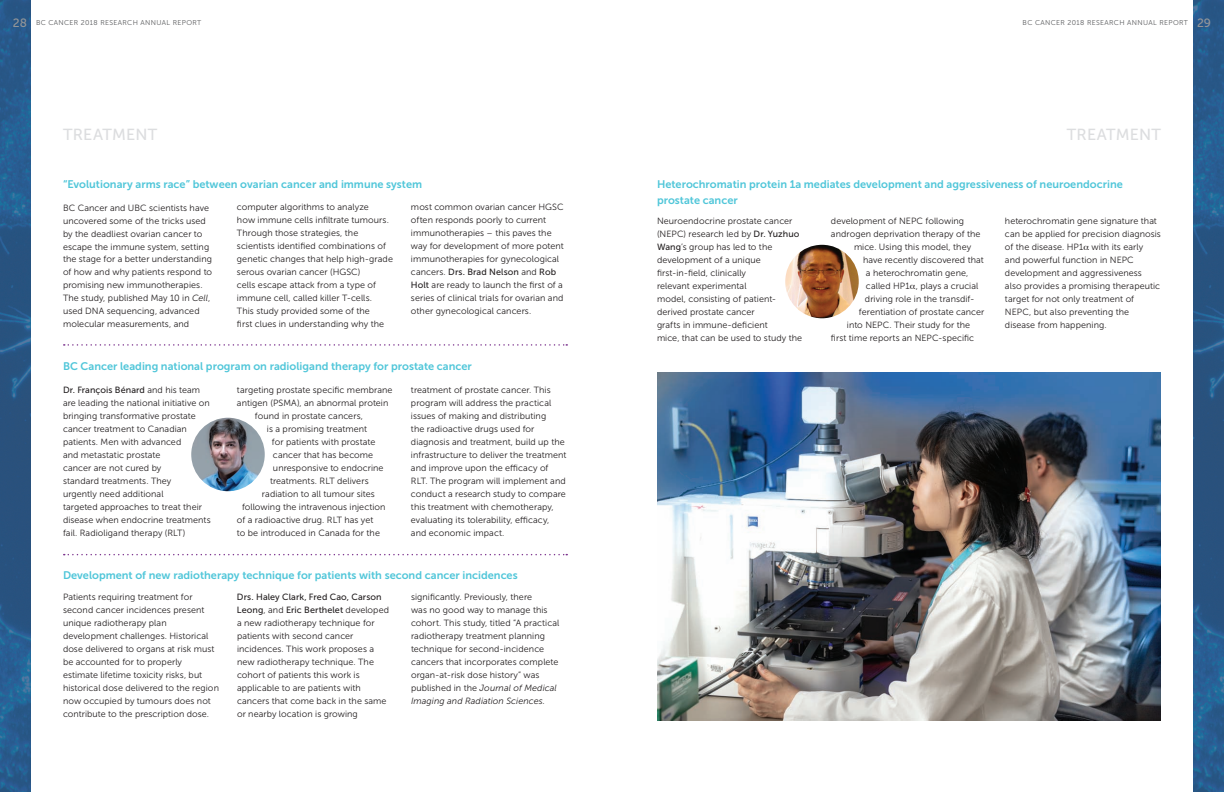
<style>
.page{position:relative;width:1224px;height:792px;background:#fff}
.page>*{position:absolute;margin:0;border:0;box-sizing:border-box;transform-origin:0 0}
.t1{font:16px "Museo Sans 500";letter-spacing:.015em;color:#dcdddf}
.t2{font:11px/16px "Museo Sans 700";color:#50c6d9}
.t3{font:9px/13px "Museo Sans 300";letter-spacing:.005em;color:#231f20}
.t4{font:9px/13px "Museo Sans 500";letter-spacing:.01em;color:#231f20}
.t5{font:7px "Museo Sans 300";letter-spacing:.05em;color:#57585a}
.s1{font-family:"Museo Sans 500";font-size:12px;color:#939598}
.s2{font-style:italic}
.s3{font-family:"Museo Sans 300"}
.s4{font-family:"Museo Sans 500"}
</style>
<div class="page">
<svg style="left:64px;top:344px;width:503px;height:2px"></svg>
<svg style="left:64px;top:554px;width:503px;height:1px"></svg>
<img style="left:191px;top:418px;width:74px;height:73px;border-radius:37px">
<svg style="left:0;top:0;width:30px;height:792px;background:#275888"></svg>
<img style="left:657px;top:373px;width:504px;height:347px">
<img style="left:785px;top:245px;width:74px;height:73px;border-radius:37px">
<svg style="left:1194px;top:0;width:30px;height:792px;background:#275888"></svg>
<p class="t5" style="left:13px;top:19px;width:190px"><span class="s1">28</span> BC CANCER 2018 RESEARCH ANNUAL REPORT</p>
<h1 class="t1" style="left:63px;top:126px;width:96px">TREATMENT</h1>
<p class="t2" style="left:63px;top:176px;width:361px">“Evolutionary arms race” between ovarian cancer and immune system</p>
<p class="t3" style="left:63px;top:201px;width:151px">BC Cancer and UBC scientists have uncovered some of the tricks used by the deadliest ovarian cancer to escape the immune system, setting the stage for a better understanding of how and why patients respond to promising new immunotherapies.<br>The study, published May 10 in <span class="s2">Cell</span>, used DNA sequencing, advanced molecular measurements, and</p>
<p class="t3" style="left:237px;top:201px;width:157px">computer algorithms to analyze<br>how immune cells infiltrate tumours.<br>Through those strategies, the scientists identified combinations of genetic changes that help high-grade serous ovarian cancer (HGSC)<br>cells escape attack from a type of immune cell, called killer T-cells.<br>This study provided some of the<br>first clues in understanding why the</p>
<p class="t3" style="left:411px;top:201px;width:154px">most common ovarian cancer HGSC often responds poorly to current immunotherapies – this paves the way for development of more potent immunotherapies for gynecological</p>
<p class="t4" style="left:411px;top:266px;width:147px"><span class="s3">cancers.</span> Drs. Brad Nelson <span class="s3">and</span> Rob</p>
<p class="t3" style="left:411px;top:279px;width:154px;text-align:justify"><span class="s4">Holt</span> are ready to launch the first of a series of clinical trials for ovarian and other gynecological cancers.</p>
<p class="t2" style="left:63px;top:359px;width:410px">BC Cancer leading national program on radioligand therapy for prostate cancer</p>
<p class="t4" style="left:63px;top:383px;width:139px">Dr. François Bénard <span class="s3">and his team</span></p>
<p class="t3" style="left:63px;top:397px;width:149px">are leading the national initiative on bringing transformative prostate cancer treatment to Canadian patients. Men with advanced<br>and metastatic prostate<br>cancer are not cured by<br>standard treatments. They<br>urgently need additional<br>targeted approaches to treat their disease when endocrine treatments fail. Radioligand therapy (RLT)</p>
<p class="t3" style="left:237px;top:383px;width:157px">targeting prostate specific membrane</p>
<p class="t3" style="left:237px;top:396px;width:153px">antigen (PSMA), an abnormal protein</p>
<p class="t3" style="left:255px;top:409px;width:110px">found in prostate cancers,</p>
<p class="t3" style="left:267px;top:422px;width:102px">is a promising treatment</p>
<p class="t3" style="left:272px;top:435px;width:105px">for patients with prostate</p>
<p class="t3" style="left:273px;top:448px;width:102px">cancer that has become</p>
<p class="t3" style="left:273px;top:461px;width:112px">unresponsive to endocrine</p>
<p class="t3" style="left:270px;top:474px;width:100px">treatments. RLT delivers</p>
<p class="t3" style="left:262px;top:487px;width:114px">radiation to all tumour sites</p>
<p class="t3" style="left:242px;top:500px;width:145px">following the intravenous injection</p>
<p class="t3" style="left:237px;top:513px;width:138px">of a radioactive drug. RLT has yet</p>
<p class="t3" style="left:237px;top:526px;width:145px">to be introduced in Canada for the</p>
<p class="t3" style="left:411px;top:383px;width:157px">treatment of prostate cancer. This program will address the practical issues of making and distributing<br>the radioactive drugs used for diagnosis and treatment, build up the infrastructure to deliver the treatment and improve upon the efficacy of RLT. The program will implement and conduct a research study to compare this treatment with chemotherapy, evaluating its tolerability, efficacy, and economic impact.</p>
<p class="t2" style="left:63px;top:567px;width:456px">Development of new radiotherapy technique for patients with second cancer incidences</p>
<p class="t3" style="left:63px;top:591px;width:158px">Patients requiring treatment for second cancer incidences present unique radiotherapy plan development challenges. Historical dose delivered to organs at risk must be accounted for to properly estimate lifetime toxicity risks, but historical dose delivered to the region now occupied by tumours does not contribute to the prescription dose.</p>
<p class="t4" style="left:237px;top:591px;width:154px">Drs. Haley Clark, Fred Cao, Carson<br>Leong<span class="s3">, and</span> Eric Berthelet <span class="s3">developed</span></p>
<p class="t3" style="left:411px;top:591px;width:150px">significantly. Previously, there<br>was no good way to manage this cohort. This study, titled “A practical radiotherapy treatment planning technique for second-incidence cancers that incorporates complete organ-at-risk dose history” was published in the <span class="s2">Journal of Medical Imaging and Radiation Sciences</span>.</p>
<p class="t3" style="left:237px;top:617px;width:151px">a new radiotherapy technique for patients with second cancer incidences. This work proposes a new radiotherapy technique. The cohort of patients this work is applicable to are patients with cancers that come back in the same or nearby location is growing</p>
<p class="t5" style="left:1023px;top:19px;width:190px">BC CANCER 2018 RESEARCH ANNUAL REPORT <span class="s1">29</span></p>
<h1 class="t1" style="left:1067px;top:126px;width:96px">TREATMENT</h1>
<p class="t2" style="left:657px;top:176px;width:467px">Heterochromatin protein 1a mediates development and aggressiveness of neuroendocrine prostate cancer</p>
<p class="t3" style="left:657px;top:215px;width:147px">Neuroendocrine prostate cancer (NEPC) research led by <span class="s4">Dr. Yuzhuo<br>Wang</span>’s group has led to the development of a unique first-in-field, clinically<br>relevant experimental<br>model, consisting of patient&shy;derived prostate cancer<br>grafts in immune-deficient<br>mice, that can be used to study the</p>
<p class="t3" style="left:831px;top:215px;width:135px">development of NEPC following</p>
<p class="t3" style="left:1005px;top:215px;width:157px">heterochromatin gene signature that can be applied for precision diagnosis of the disease. HP1 with its early<br>and powerful function in NEPC development and aggressiveness also provides a promising therapeutic target for not only treatment of NEPC, but also preventing the disease from happening.</p>
<p class="t3" style="left:831px;top:228px;width:151px">androgen deprivation therapy of the</p>
<p class="t3" style="left:854px;top:241px;width:119px">mice. Using this model, they</p>
<p class="t3" style="left:863px;top:254px;width:122px">have recently discovered that</p>
<p class="t3" style="left:866px;top:267px;width:104px">a heterochromatin gene,</p>
<p class="t3" style="left:866px;top:280px;width:114px">called HP1 , plays a crucial</p>
<p class="t3" style="left:865px;top:293px;width:111px">driving role in the transdif-</p>
<p class="t3" style="left:859px;top:306px;width:127px">ferentiation of prostate cancer</p>
<p class="t3" style="left:847px;top:319px;width:125px">into NEPC. Their study for the</p>
<p class="t3" style="left:831px;top:332px;width:145px">first time reports an NEPC-specific</p>
</div>
